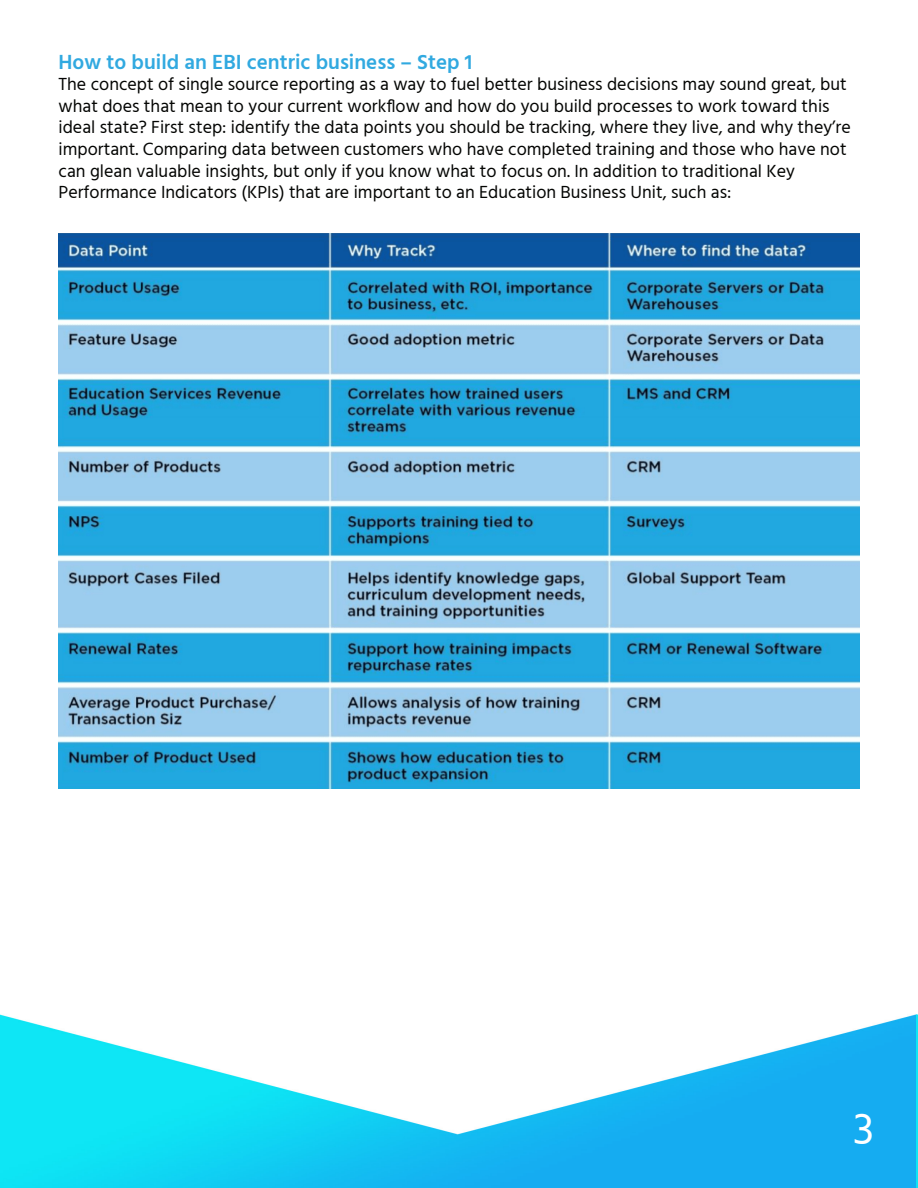
<style>
.page{position:relative;width:918px;height:1188px;background:#fff}
.page>*{position:absolute;margin:0;border:0;box-sizing:border-box;transform-origin:0 0}
.t1{font:45px "Hind Madurai";color:#fff}
.t2{font:600 21px "Hind Madurai";color:#31a9e0}
.t3{font:18px/21.6px "Hind Madurai";color:#040503}
</style>
<div class="page">
<img style="left:0;top:1014px;width:916px;height:174px">
<img style="left:916px;top:1014px;width:2px;height:174px">
<img style="left:59px;top:233px;width:800px;height:555px">
<p class="t2" style="left:59px;top:48px;width:415px">How to build an EBI centric business – Step 1</p>
<p class="t3" style="left:59px;top:75px;width:794px">The concept of single source reporting as a way to fuel better business decisions may sound great, but what does that mean to your current workflow and how do you build processes to work toward this ideal state? First step: identify the data points you should be tracking, where they live, and why they’re important. Comparing data between customers who have completed training and those who have not can glean valuable insights, but only if you know what to focus on. In addition to traditional Key</p>
<p class="t3" style="left:59px;top:183px;width:674px">Performance Indicators (KPIs) that are important to an Education Business Unit, such as:</p>
<p class="t1" style="left:853px;top:1102px;width:22px">3</p>
</div>
